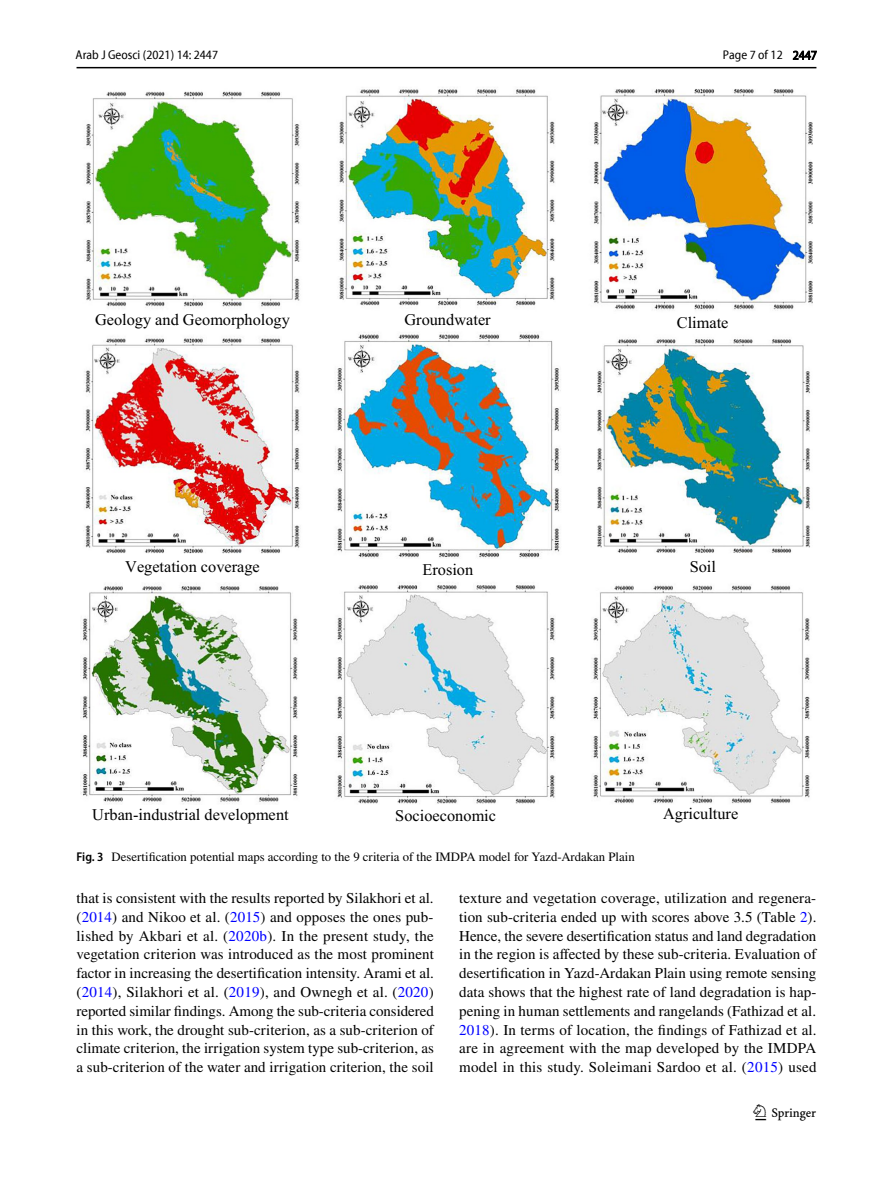
<style>
.page{position:relative;width:893px;height:1187px;background:#fff}
.page>*{position:absolute;margin:0;border:0;box-sizing:border-box;transform-origin:0 0}
.t1{font:22.5px "Springnew Regular 3";color:#000}
.t2{font:16.35px "Times New Roman";color:#000}
.t3{font:15px/18.8px "STIX";letter-spacing:.015em;color:#000;text-align:justify}
.t4{font:12.75px "STIX";color:#000}
.t5{font:semi-condensed 12.75px "Myriad Pro Unic";color:#000}
.s1{font-family:"Myriad Pro";font-weight:600;font-stretch:semi-condensed}
.s2{color:#00f}
</style>
<div class="page">
<hr style="left:77px;top:67px;width:739px;height:1px;background:#000">
<img style="left:81px;top:87px;width:731px;height:717px">
<p class="t5" style="left:76px;top:50px;width:144px">Arab J Geosci (2021) 14: 2447</p>
<p class="t5" style="left:723px;top:50px;width:96px">Page 7 of 12 2447</p>
<p class="t2" style="left:95px;top:308px;width:196px">Geology and Geomorphology</p>
<p class="t2" style="left:404px;top:309px;width:88px">Groundwater</p>
<p class="t2" style="left:677px;top:312px;width:53px">Climate</p>
<p class="t2" style="left:125px;top:555px;width:136px">Vegetation coverage</p>
<p class="t2" style="left:422px;top:559px;width:52px">Erosion</p>
<p class="t2" style="left:690px;top:555px;width:28px">Soil</p>
<p class="t2" style="left:92px;top:803px;width:198px">Urban-industrial development</p>
<p class="t2" style="left:395px;top:804px;width:102px">Socioeconomic</p>
<p class="t2" style="left:663px;top:802px;width:77px">Agriculture</p>
<p class="t4" style="left:77px;top:847px;width:560px"><span class="s1">Fig. 3</span> Desertification potential maps according to the 9 criteria of the IMDPA model for Yazd-Ardakan Plain</p>
<p class="t3" style="left:77px;top:889px;width:359px">that is consistent with the results reported by Silakhori et al. (<span class="s2">2014</span>) and Nikoo et al. (<span class="s2">2015</span>) and opposes the ones pub&shy;lished by Akbari et al. (<span class="s2">2020b</span>). In the present study, the vegetation criterion was introduced as the most prominent factor in increasing the desertification intensity. Arami et al. (<span class="s2">2014</span>), Silakhori et al. (<span class="s2">2019</span>), and Ownegh et al. (<span class="s2">2020</span>) reported similar findings. Among the sub-criteria considered in this work, the drought sub-criterion, as a sub-criterion of climate criterion, the irrigation system type sub-criterion, as a sub-criterion of the water and irrigation criterion, the soil</p>
<p class="t3" style="left:459px;top:889px;width:359px">texture and vegetation coverage, utilization and regenera&shy;tion sub-criteria ended up with scores above 3.5 (Table <span class="s2">2</span>).<br>Hence, the severe desertification status and land degradation in the region is affected by these sub-criteria. Evaluation of desertification in Yazd-Ardakan Plain using remote sensing data shows that the highest rate of land degradation is hap&shy;pening in human settlements and rangelands (Fathizad et al.<br><span class="s2">2018</span>). In terms of location, the findings of Fathizad et al. are in agreement with the map developed by the IMDPA model in this study. Soleimani Sardoo et al. (<span class="s2">2015</span>) used</p>
<h1 class="t1" style="left:755px;top:1104px;width:62px">1 3</h1>
</div>
